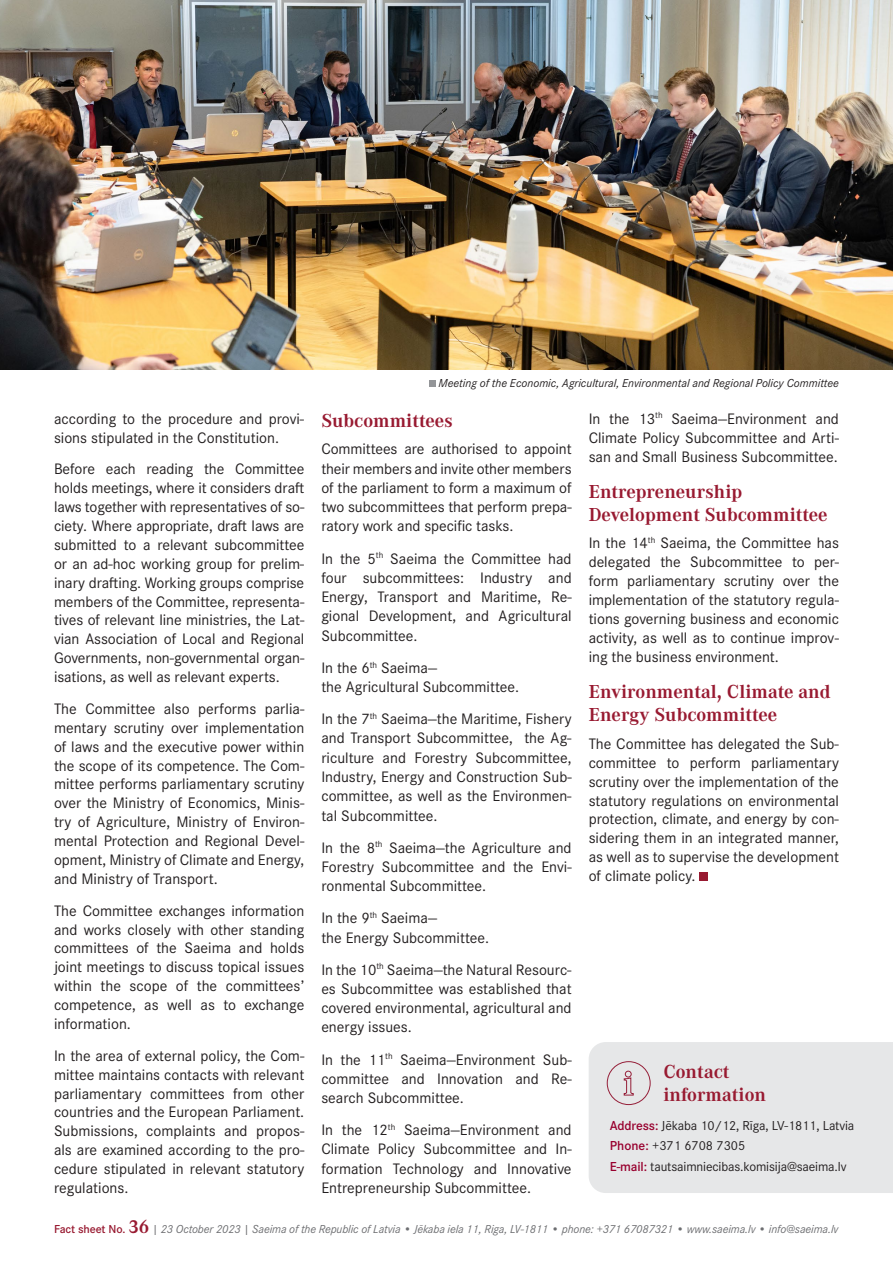
<style>
.page{position:relative;width:893px;height:1263px;background:#fff}
.page>*{position:absolute;margin:0;border:0;box-sizing:border-box;transform-origin:0 0}
.t1{font:700 19.5px/23.4px "Corporate A Pro";color:#981a31}
.t2{font:15.75px/18.9px "Corporate S Pro";color:#231f20;text-align:justify}
.t3{font:13.5px/20.4px "Corporate S Pro";letter-spacing:-.01em;color:#231f20}
.t4{font:italic 12px "Corporate S Pro";letter-spacing:-.01em;color:#6d6e71}
.t5{font:italic 12px "Corporate S Pro";color:#231f20}
.s1{font-weight:600;color:#98002e}
.s2{font-weight:600;font-style:normal;color:#981a31}
.s3{font-family:"Corporate A Pro";font-weight:700;font-style:normal;font-size:19.5px;color:#981a31}
</style>
<div class="page">
<div style="left:589px;top:1042px;width:304px;height:151px;background:#e6e7e8"></div>
<svg style="left:623px;top:1070px;width:11px;height:26px"></svg>
<div style="left:607px;top:1061px;width:44px;height:44px;border:1px solid #951e38;border-radius:50%"></div>
<img style="left:0;top:0;width:893px;height:370px">
<div style="left:429px;top:381px;width:7px;height:6px;background:#939598"></div>
<div style="left:700px;top:873px;width:8px;height:8px;background:#981a31"></div>
<p class="t2" style="left:54px;top:408px;width:252px">according to the procedure and provi&shy;sions stipulated in the Constitution.</p>
<p class="t2" style="left:54px;top:458px;width:252px">Before each reading the Committee holds meetings, where it considers draft laws together with representatives of so&shy;ciety. Where appropriate, draft laws are submitted to a relevant subcommittee or an ad-hoc working group for prelim&shy;inary drafting. Working groups comprise members of the Committee, representa&shy;tives of relevant line ministries, the Lat&shy;vian Association of Local and Regional Governments, non-governmental organ&shy;isations, as well as relevant experts.</p>
<p class="t2" style="left:54px;top:698px;width:252px">The Committee also performs parlia&shy;mentary scrutiny over implementation of laws and the executive power within the scope of its competence. The Com&shy;mittee performs parliamentary scrutiny over the Ministry of Economics, Minis&shy;try of Agriculture, Ministry of Environ&shy;mental Protection and Regional Devel&shy;opment, Ministry of Climate and Energy, and Ministry of Transport.</p>
<p class="t2" style="left:54px;top:900px;width:252px">The Committee exchanges information and works closely with other standing committees of the Saeima and holds joint meetings to discuss topical issues within the scope of the committees’ competence, as well as to exchange information.</p>
<p class="t2" style="left:54px;top:1045px;width:252px">In the area of external policy, the Com&shy;mittee maintains contacts with relevant parliamentary committees from other countries and the European Parliament.<br>Submissions, complaints and propos&shy;als are examined according to the pro&shy;cedure stipulated in relevant statutory regulations.</p>
<p class="t5" style="left:439px;top:374px;width:402px">Meeting of the Economic, Agricultural, Environmental and Regional Policy Committee</p>
<p class="t1" style="left:321px;top:408px;width:133px">Subcommittees</p>
<p class="t2" style="left:321px;top:438px;width:252px;line-height:19.4px">Committees are authorised to appoint their members and invite other members of the parliament to form a maximum of two subcommittees that perform prepa&shy;ratory work and specific tasks.</p>
<p class="t2" style="left:321px;top:547px;width:252px;line-height:19.4px">In the 5<sup>th</sup> Saeima the Committee had four subcommittees: Industry and Energy, Transport and Maritime, Re&shy;gional Development, and Agricultural Subcommittee.</p>
<p class="t2" style="left:321px;top:657px;width:199px;line-height:19.4px">In the 6<sup>th</sup> Saeima—<br>the Agricultural Subcommittee.</p>
<p class="t2" style="left:321px;top:708px;width:252px;line-height:19.4px">In the 7<sup>th</sup> Saeima—the Maritime, Fishery and Transport Subcommittee, the Ag&shy;riculture and Forestry Subcommittee, Industry, Energy and Construction Sub&shy;committee, as well as the Environmen&shy;tal Subcommittee.</p>
<p class="t2" style="left:321px;top:836px;width:252px;line-height:19.4px">In the 8<sup>th</sup> Saeima—the Agriculture and Forestry Subcommittee and the Envi&shy;ronmental Subcommittee.</p>
<p class="t2" style="left:321px;top:907px;width:169px;line-height:19.4px">In the 9<sup>th</sup> Saeima—<br>the Energy Subcommittee.</p>
<p class="t2" style="left:321px;top:958px;width:252px;line-height:19.4px">In the 10<sup>th</sup> Saeima—the Natural Resourc&shy;es Subcommittee was established that covered environmental, agricultural and energy issues.</p>
<p class="t2" style="left:321px;top:1048px;width:252px;line-height:19.4px">In the 11<sup>th</sup> Saeima—Environment Sub&shy;committee and Innovation and Re&shy;search Subcommittee.</p>
<p class="t2" style="left:321px;top:1119px;width:252px;line-height:19.4px">In the 12<sup>th</sup> Saeima—Environment and Climate Policy Subcommittee and In&shy;formation Technology and Innovative Entrepreneurship Subcommittee.</p>
<p class="t2" style="left:589px;top:408px;width:252px">In the 13<sup>th</sup> Saeima—Environment and Climate Policy Subcommittee and Arti&shy;san and Small Business Subcommittee.</p>
<p class="t1" style="left:589px;top:479px;width:240px">Entrepreneurship<br>Development Subcommittee</p>
<p class="t2" style="left:589px;top:533px;width:252px">In the 14<sup>th</sup> Saeima, the Committee has delegated the Subcommittee to per&shy;form parliamentary scrutiny over the implementation of the statutory regula&shy;tions governing business and economic activity, as well as to continue improv&shy;ing the business environment.</p>
<p class="t1" style="left:589px;top:679px;width:243px">Environmental, Climate and<br>Energy Subcommittee</p>
<p class="t2" style="left:589px;top:733px;width:252px">The Committee has delegated the Sub&shy;committee to perform parliamentary scrutiny over the implementation of the statutory regulations on environmental protection, climate, and energy by con&shy;sidering them in an integrated manner, as well as to supervise the development of climate policy.</p>
<p class="t1" style="left:663px;top:1059px;width:104px">Contact information</p>
<p class="t3" style="left:610px;top:1114px;width:246px"><span class="s1">Address:</span> Jēkaba 10/12, Rīga, LV-1811, Latvia<br><span class="s1">Phone:</span> +371 6708 7305<br><span class="s1">E-mail:</span> tautsaimniecibas.komisija@saeima.lv</p>
<p class="t4" style="left:54px;top:1220px;width:786px"><span class="s2">Fact sheet No.</span> <span class="s3">36</span> | 23 October 2023 | Saeima of the Republic of Latvia • Jēkaba iela 11, Riga, LV-1811 • phone: +371 67087321 • www.saeima.lv • info@saeima.lv</p>
</div>
